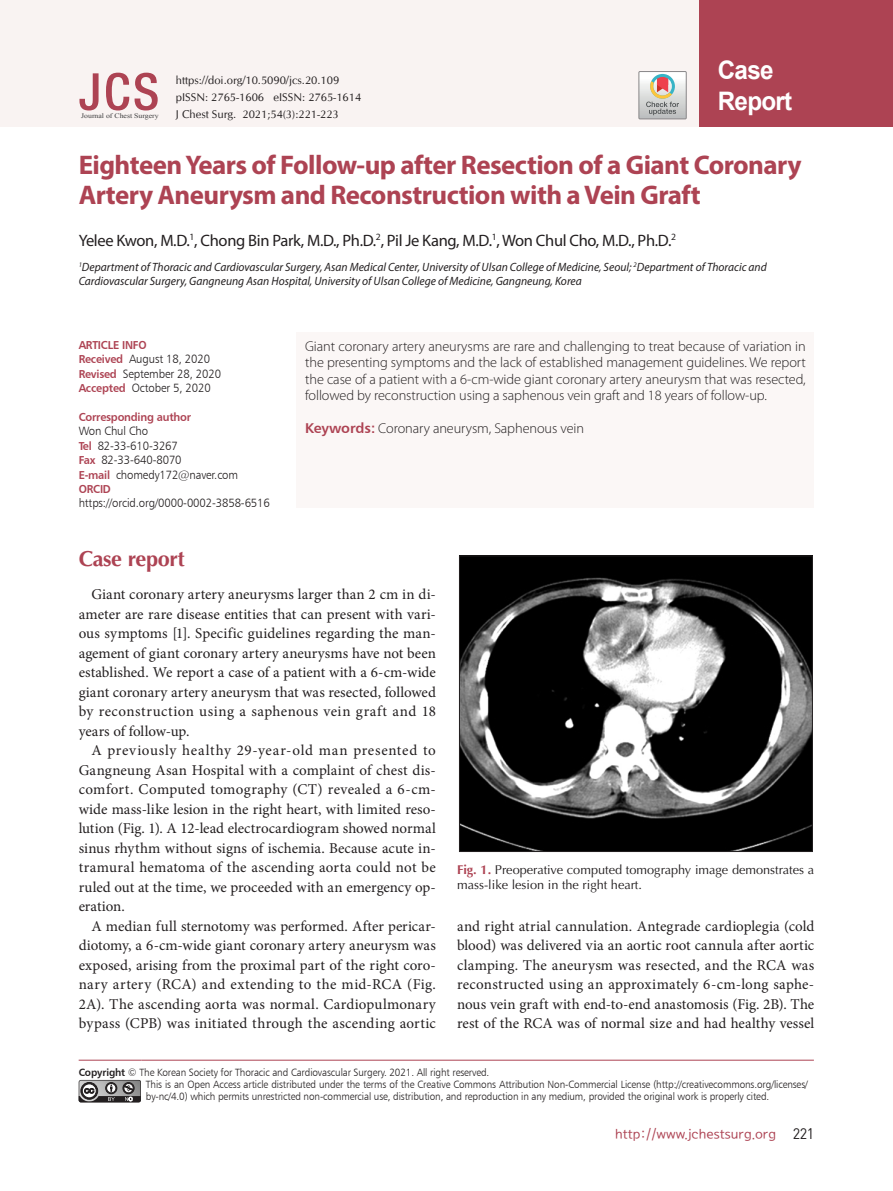
<style>
.page{position:relative;width:893px;height:1191px;background:#fff}
.page>*{position:absolute;margin:0;border:0;box-sizing:border-box;transform-origin:0 0}
.t1{font:500 condensed 51px "Helvetica Neue LT Std";color:#ad4353}
.t2{font:700 27px/30px "Myriad Pro";letter-spacing:-.02em;color:#ad4353}
.t3{font:700 25.5px/30.6px "Arial";letter-spacing:-.03em;color:#fff;scale:.95 1}
.t4{font:700 21.75px "Optima LT Std";letter-spacing:-.02em;color:#ad4353}
.t5{font:16.5px "Myriad Pro";letter-spacing:-.02em;color:#231f20}
.t6{font:15px/19.5px "Minion Pro";letter-spacing:.01em;color:#231f20;text-align:justify}
.t7{font:300 14.25px/16.5px "Myriad Pro";letter-spacing:-.005em;color:#231f20;text-align:justify}
.t8{font:13.5px "Seoul Namsan M";color:#ad4353}
.t9{font:12.75px/15px "Optima LT Std";color:#231f20}
.t10{font:italic 12px/14.4px "Myriad Pro";color:#231f20;scale:.96 1}
.t11{font:12px/14.4px "Humanist 777 BT Light B";letter-spacing:-.01em;color:#231f20;scale:.95 1}
.t12{font:11.55px "Humanist 777 BT Bold B";letter-spacing:-.02em;color:#ad4353;scale:.95 1}
.t13{font:11.25px/17.2px "CG Omega";color:#231f20}
.t14{font:10.5px/12.1px "Humanist 777 BT Light B";letter-spacing:-.01em;color:#231f20;scale:.95 1}
.t15{font:6.9px "Times New Roman";color:#3e3e3f;scale:1.13 1}
.s1{font-family:"Humanist 777 BT Bold B";font-size:11.55px;color:#ad4353}
.s2{font-family:"Humanist 777 BT Bold B";font-weight:400;color:#ad4353}
.s3{font-weight:700;color:#ad4353}
.s4{font-family:"Humanist 777 BT Bold B"}
.s5{font-family:"Dinreg";font-size:15px;color:#231f20}
</style>
<div class="page">
<div style="left:0;top:0;width:893px;height:126px;background:#f9f3f2"></div>
<div style="left:699px;top:0;width:194px;height:126px;background:#ad4353"></div>
<div style="left:297px;top:332px;width:517px;height:175px;background:#fbf7f6"></div>
<hr style="left:79px;top:1060px;width:63px;height:1px;background:#ad4353">
<hr style="left:142px;top:1060px;width:672px;height:1px;background:#ad4353">
<svg style="left:79px;top:1080px;width:62px;height:22px"></svg>
<div style="left:639px;top:71px;width:47px;height:48px;border:1px solid #888688"></div>
<svg style="left:639px;top:72px;width:47px;height:47px"></svg>
<img style="left:461px;top:557px;width:350px;height:292px">
<div style="left:459px;top:555px;width:354px;height:296px;border:1px solid #231f20"></div>
<h3 class="t3" style="left:718px;top:56px;width:80px">Case<br>Report</h3>
<h2 class="t2" style="left:79px;top:149px;width:724px">Eighteen Years of Follow-up after Resection of a Giant Coronary<br>Artery Aneurysm and Reconstruction with a Vein Graft</h2>
<p class="t5" style="left:79px;top:230px;width:599px">Yelee Kwon, M.D.<sup>1</sup>, Chong Bin Park, M.D., Ph.D.<sup>2</sup>, Pil Je Kang, M.D.<sup>1</sup>, Won Chul Cho, M.D., Ph.D.<sup>2</sup></p>
<p class="t10" style="left:79px;top:259px;width:718px"><sup>1</sup>Department of Thoracic and Cardiovascular Surgery, Asan Medical Center, University of Ulsan College of Medicine, Seoul; <sup>2</sup>Department of Thoracic and<br>Cardiovascular Surgery, Gangneung Asan Hospital, University of Ulsan College of Medicine, Gangneung, Korea</p>
<h1 class="t1" style="left:79px;top:61px;width:82px">JCS</h1>
<p class="t15" style="left:81px;top:111px;width:70px">Journal of Chest Surgery</p>
<p class="t13" style="left:176px;top:71px;width:187px">https://doi.org/10.5090/jcs.20.109 pISSN: 2765-1606 eISSN: 2765-1614<br>J Chest Surg. 2021;54(3):221-223</p>
<p class="t12" style="left:79px;top:338px;width:73px">ARTICLE INFO</p>
<p class="t11" style="left:79px;top:352px;width:151px"><span class="s1">Received</span> August 18, 2020<br><span class="s1">Revised</span> September 28, 2020<br><span class="s1">Accepted</span> October 5, 2020</p>
<p class="t12" style="left:79px;top:410px;width:120px">Corresponding author</p>
<p class="t11" style="left:79px;top:424px;width:169px">Won Chul Cho<br><span class="s1">Tel</span> 82-33-610-3267<br><span class="s1">Fax</span> 82-33-640-8070<br><span class="s1">E-mail</span> chomedy172@naver.com</p>
<p class="t12" style="left:79px;top:482px;width:35px">ORCID</p>
<p class="t11" style="left:79px;top:496px;width:203px">https://orcid.org/0000-0002-3858-6516</p>
<p class="t7" style="left:305px;top:338px;width:502px">Giant coronary artery aneurysms are rare and challenging to treat because of variation in the presenting symptoms and the lack of established management guidelines. We report the case of a patient with a 6-cm-wide giant coronary artery aneurysm that was resected, followed by reconstruction using a saphenous vein graft and 18 years of follow-up.</p>
<p class="t7" style="left:305px;top:421px;width:280px"><span class="s2">Keywords:</span> Coronary aneurysm, Saphenous vein</p>
<h3 class="t4" style="left:79px;top:546px;width:107px">Case report</h3>
<p class="t6" style="left:79px;top:585px;width:359px;text-indent:13px">Giant coronary artery aneurysms larger than 2 cm in di&shy;ameter are rare disease entities that can present with vari&shy;ous symptoms [1]. Specific guidelines regarding the man&shy;agement of giant coronary artery aneurysms have not been established. We report a case of a patient with a 6-cm-wide giant coronary artery aneurysm that was resected, followed by reconstruction using a saphenous vein graft and 18 years of follow-up.</p>
<p class="t6" style="left:79px;top:741px;width:359px;text-indent:13px">A previously healthy 29-year-old man presented to Gangneung Asan Hospital with a complaint of chest dis&shy;comfort. Computed tomography (CT) revealed a 6-cm&shy;wide mass-like lesion in the right heart, with limited reso&shy;lution (Fig. 1). A 12-lead electrocardiogram showed normal sinus rhythm without signs of ischemia. Because acute in&shy;tramural hematoma of the ascending aorta could not be ruled out at the time, we proceeded with an emergency op&shy;eration.</p>
<p class="t6" style="left:79px;top:916px;width:359px;text-indent:13px">A median full sternotomy was performed. After pericar&shy;diotomy, a 6-cm-wide giant coronary artery aneurysm was exposed, arising from the proximal part of the right coro&shy;nary artery (RCA) and extending to the mid-RCA (Fig.<br>2A). The ascending aorta was normal. Cardiopulmonary bypass (CPB) was initiated through the ascending aortic</p>
<p class="t6" style="left:457px;top:916px;width:359px">and right atrial cannulation. Antegrade cardioplegia (cold blood) was delivered via an aortic root cannula after aortic clamping. The aneurysm was resected, and the RCA was reconstructed using an approximately 6-cm-long saphe&shy;nous vein graft with end-to-end anastomosis (Fig. 2B). The rest of the RCA was of normal size and had healthy vessel</p>
<p class="t9" style="left:457px;top:862px;width:359px"><span class="s3">Fig. 1.</span> Preoperative computed tomography image demonstrates a mass-like lesion in the right heart.</p>
<p class="t14" style="left:146px;top:1065px;width:698px;text-indent:-67px"><span class="s4">Copyright</span> © The Korean Society for Thoracic and Cardiovascular Surgery. 2021. All right reserved.<br>This is an Open Access article distributed under the terms of the Creative Commons Attribution Non-Commercial License (http://creativecommons.org/licenses/ by-nc/4.0) which permits unrestricted non-commercial use, distribution, and reproduction in any medium, provided the original work is properly cited.</p>
<p class="t8" style="left:615px;top:1126px;width:201px">http://www.jchestsurg.org <span class="s5">221</span></p>
</div>
